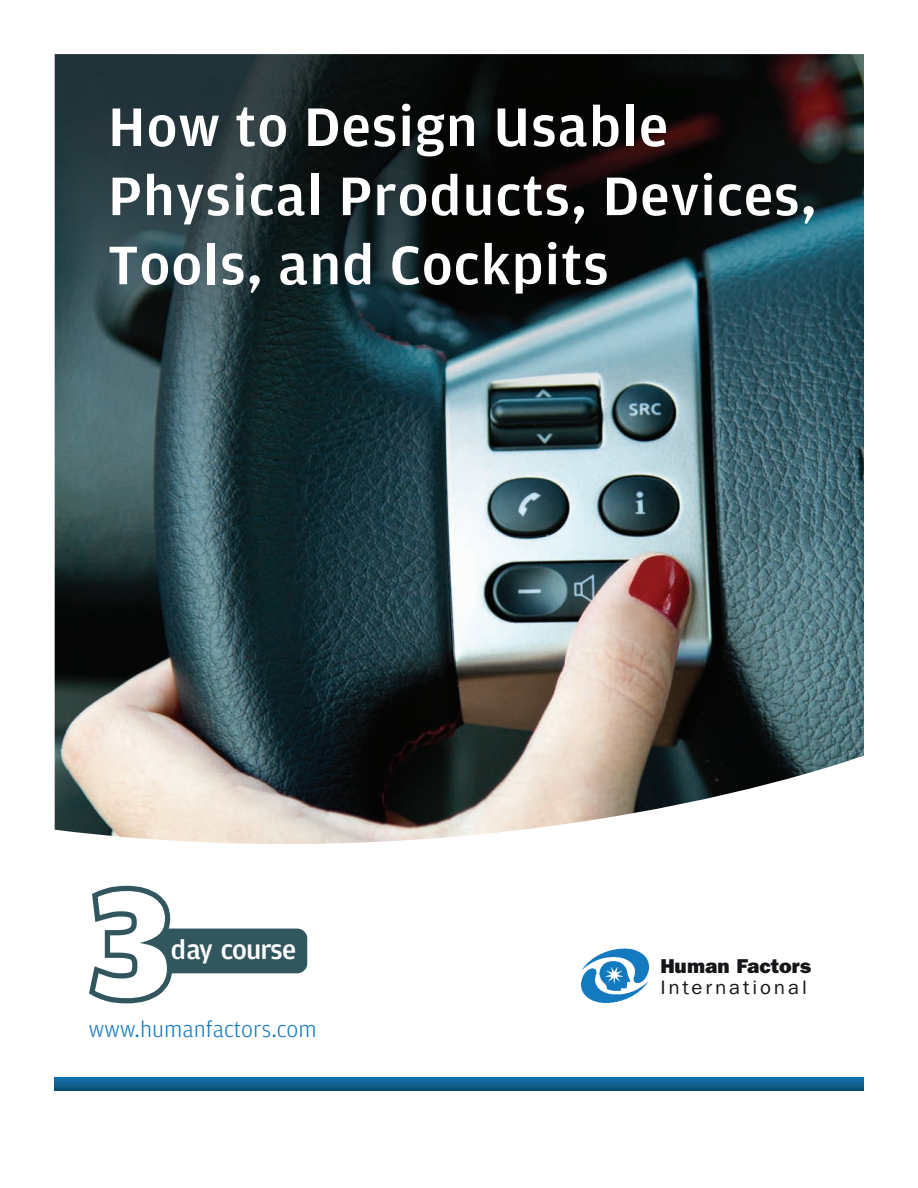
<style>
.page{position:relative;width:918px;height:1188px;background:#fff}
.page>*{position:absolute;margin:0;border:0;box-sizing:border-box;transform-origin:0 0}
.t1{font:700 158.25px "Amplitude";color:#31565e;scale:1.04 1}
.t2{font:500 57.6px/69.2px "Amplitude";letter-spacing:.015em;color:#fff;scale:1.04 1}
.t3{font:500 27.6px "Amplitude";letter-spacing:-.035em;color:#fff;scale:1.04 1}
.t4{font:300 23.1px "Amplitude";color:#147ac0;scale:1.04 1}
.t5{font:20.1px "Franklin Gothic";letter-spacing:.135em;color:#18151a;scale:1.04 1}
.t6{font:800 20.1px "Franklin Gothic";color:#18151a;scale:1.04 1}
</style>
<div class="page">
<img style="left:55px;top:54px;width:809px;height:790px">
<hr style="left:54px;top:1078px;width:810px;height:2px;background:#0d71b0">
<hr style="left:54px;top:1079px;width:810px;height:2px;background:#116fab">
<hr style="left:54px;top:1080px;width:810px;height:2px;background:#196ca5">
<hr style="left:54px;top:1081px;width:810px;height:2px;background:#1069a0">
<hr style="left:54px;top:1082px;width:810px;height:2px;background:#11679c">
<hr style="left:54px;top:1083px;width:810px;height:2px;background:#136496">
<hr style="left:54px;top:1084px;width:810px;height:2px;background:#16608f">
<hr style="left:54px;top:1085px;width:810px;height:2px;background:#135d8b">
<hr style="left:54px;top:1086px;width:810px;height:2px;background:#105a87">
<hr style="left:54px;top:1087px;width:810px;height:2px;background:#0d5782">
<hr style="left:54px;top:1088px;width:810px;height:2px;background:#0b537c">
<hr style="left:54px;top:1089px;width:810px;height:2px;background:#085177">
<hr style="left:54px;top:1090px;width:810px;height:1px;background:#0b4c74">
<hr style="left:54px;top:1091px;width:810px;height:1px;background:#094970">
<img style="left:582px;top:948px;width:66px;height:55px">
<svg style="left:126px;top:928px;width:182px;height:59px"></svg>
<p class="t2" style="left:108px;top:93px;width:683px">How to Design Usable<br>Physical Products, Devices,<br>Tools, and Cockpits</p>
<h1 class="t1" style="left:91px;top:855px;width:80px">3</h1>
<p class="t3" style="left:171px;top:935px;width:122px">day course</p>
<p class="t4" style="left:89px;top:1016px;width:221px">www.humanfactors.com</p>
<p class="t6" style="left:660px;top:954px;width:146px">Human Factors</p>
<p class="t5" style="left:660px;top:975px;width:142px">International</p>
</div>
